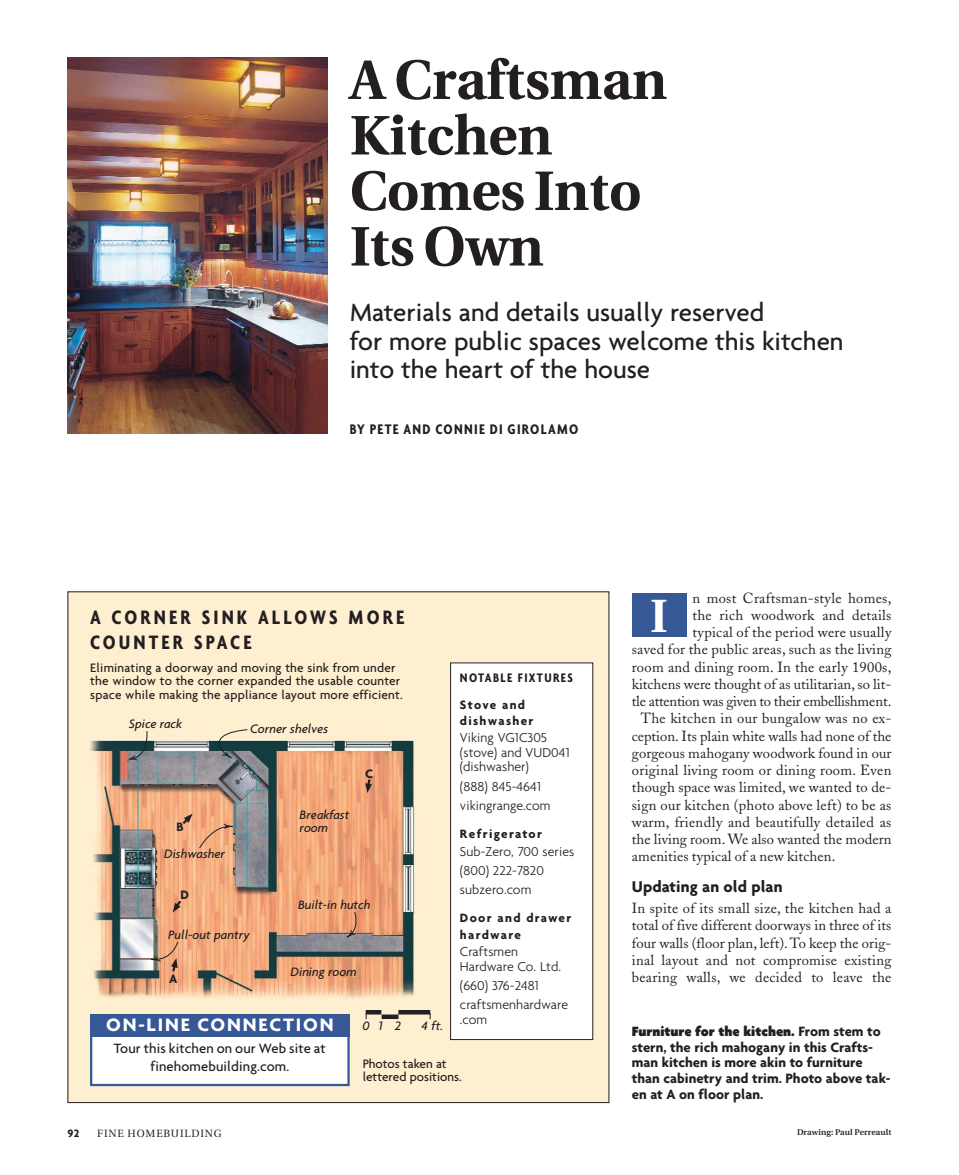
<style>
.page{position:relative;width:959px;height:1175px;background:#fff}
.page>*{position:absolute;margin:0;border:0;box-sizing:border-box;transform-origin:0 0}
.t1{font:700 55.5px/55.5px "Utopia";letter-spacing:-.005em;color:#231f20}
.t2{font:700 46.5px "Utopia";color:#fff}
.t3{font:500 27px/28.5px "Agenda";color:#231f20}
.t4{font:700 condensed 21px/25.5px "Agenda";letter-spacing:.15em;color:#231f20}
.t5{font:700 19.5px "Agenda";letter-spacing:.095em;color:#fff}
.t6{font:700 16.8px "Agenda";letter-spacing:.005em;color:#231f20}
.t7{font:700 condensed 15px "Agenda";letter-spacing:.085em;color:#231f20}
.t8{font:14.55px/17.2px "Adobe Caslon";letter-spacing:.02em;color:#231f20;text-align:justify}
.t9{font:700 14.55px/15.8px "Agenda";color:#231f20}
.t10{font:500 14.55px/17.2px "Agenda";letter-spacing:.01em;color:#231f20;text-align:center}
.t11{font:14.55px "Adobe Caslon";color:#231f20}
.t12{font:14.55px "Adobe Caslon";letter-spacing:-.015em;color:#231f20}
.t13{font:300 13.95px/19px "Agenda";letter-spacing:.005em;color:#231f20}
.t14{font:700 condensed 13.35px "Agenda";letter-spacing:.1em;color:#231f20}
.t15{font:500 13.2px/13.5px "Agenda";letter-spacing:.015em;color:#231f20}
.t16{font:italic 500 13.2px/13.4px "Agenda";color:#231f20}
.t17{font:700 13.2px "Agenda";color:#231f20}
.t18{font:700 13.05px/15.5px "Agenda";letter-spacing:.1em;color:#231f20}
.t19{font:700 11.55px "Agenda";color:#231f20}
.t20{font:10.5px "Utopia";letter-spacing:.08em;color:#231f20}
.t21{font:600 8.4px "Utopia";letter-spacing:.015em;color:#231f20}
.s1{font-weight:900}
</style>
<div class="page">
<div style="left:632px;top:593px;width:54px;height:44px;background:#365896"></div>
<img style="left:68px;top:58px;width:259px;height:375px">
<img style="left:70px;top:593px;width:537px;height:507px">
<div style="left:450px;top:663px;width:142px;height:376px;background:#fff"></div>
<div style="left:450px;top:662px;width:143px;height:378px;border:1px solid #231f20"></div>
<div style="left:91px;top:1015px;width:257px;height:70px;background:#fff"></div>
<div style="left:90px;top:1014px;width:260px;height:72px;border:2px solid #365896"></div>
<div style="left:90px;top:1014px;width:260px;height:23px;background:#365896"></div>
<img style="left:122px;top:729px;width:238px;height:233px">
<svg style="left:182px;top:813px;width:11px;height:11px"></svg>
<svg style="left:173px;top:900px;width:8px;height:12px"></svg>
<svg style="left:171px;top:958px;width:6px;height:13px"></svg>
<svg style="left:365px;top:779px;width:7px;height:14px"></svg>
<hr style="left:365px;top:1010px;width:16px;height:4px;background:#231f20">
<hr style="left:398px;top:1010px;width:32px;height:4px;background:#231f20">
<div style="left:381px;top:1014px;width:17px;height:5px;background:#231f20"></div>
<h1 class="t1" style="left:350px;top:57px;width:319px">A Craftsman<br>Kitchen<br>Comes Into<br>Its Own</h1>
<h3 class="t3" style="left:350px;top:300px;width:495px">Materials and details usually reserved<br>for more public spaces welcome this kitchen into the heart of the house</h3>
<p class="t7" style="left:350px;top:423px;width:230px">BY PETE AND CONNIE DI GIROLAMO</p>
<h3 class="t4" style="left:90px;top:606px;width:316px">A CORNER SINK ALLOWS MORE<br>COUNTER SPACE</h3>
<p class="t15" style="left:90px;top:662px;width:314px">Eliminating a doorway and moving the sink from under the window to the corner expanded the usable counter space while making the appliance layout more efficient.</p>
<p class="t16" style="left:129px;top:718px;width:55px">Spice rack</p>
<p class="t17" style="left:176px;top:821px;width:9px">B</p>
<p class="t16" style="left:164px;top:848px;width:62px">Dishwasher</p>
<p class="t17" style="left:180px;top:889px;width:10px">D</p>
<p class="t16" style="left:250px;top:723px;width:79px">Corner shelves</p>
<p class="t16" style="left:300px;top:808px;width:51px">Breakfast room</p>
<p class="t17" style="left:365px;top:768px;width:9px">C</p>
<p class="t16" style="left:298px;top:899px;width:74px">Built-in hutch</p>
<p class="t16" style="left:168px;top:928px;width:83px">Pull-out pantry</p>
<p class="t17" style="left:169px;top:973px;width:10px">A</p>
<p class="t16" style="left:290px;top:966px;width:68px">Dining room</p>
<h3 class="t5" style="left:106px;top:1017px;width:229px">ON-LINE CONNECTION</h3>
<p class="t16" style="left:362px;top:1020px;width:40px">01 2</p>
<p class="t16" style="left:421px;top:1020px;width:23px">4 ft.</p>
<p class="t14" style="left:460px;top:673px;width:114px">NOTABLE FIXTURES</p>
<p class="t18" style="left:460px;top:698px;width:75px">Stove and dishwasher</p>
<p class="t13" style="left:460px;top:731px;width:111px;line-height:14.5px">Viking VG1C305 (stove) and VUD041 (dishwasher)</p>
<p class="t13" style="left:460px;top:777px;width:92px">(888) 845-4641 vikingrange.com</p>
<p class="t18" style="left:460px;top:827px;width:84px">Refrigerator</p>
<p class="t13" style="left:460px;top:842px;width:116px">Sub-Zero, 700 series (800) 222-7820 subzero.com</p>
<p class="t18" style="left:460px;top:910px;width:113px;line-height:16.5px">Door and drawer hardware</p>
<p class="t13" style="left:460px;top:945px;width:103px;line-height:14.5px">Craftsmen<br>Hardware Co. Ltd.</p>
<p class="t13" style="left:460px;top:977px;width:110px">(660) 376-2481 craftsmenhardware</p>
<p class="t13" style="left:460px;top:1010px;width:29px">.com</p>
<p class="t10" style="left:114px;top:1041px;width:213px">Tour this kitchen on our Web site at finehomebuilding.com.</p>
<p class="t15" style="left:362px;top:1057px;width:100px">Photos taken at lettered positions.</p>
<p class="t8" style="left:692px;top:590px;width:200px">n most Craftsman-style homes,</p>
<p class="t8" style="left:692px;top:608px;width:200px">the rich woodwork and details</p>
<p class="t8" style="left:692px;top:625px;width:200px">typical of the period were usually</p>
<p class="t8" style="left:632px;top:642px;width:261px">saved for the public areas, such as the living</p>
<p class="t8" style="left:632px;top:659px;width:261px">room and dining room. In the early 1900s,</p>
<p class="t11" style="left:632px;top:678px;width:261px">kitchens were thought of as utilitarian, so lit-</p>
<p class="t12" style="left:632px;top:695px;width:261px">tle attention was given to their embellishment.</p>
<p class="t8" style="left:641px;top:711px;width:252px">The kitchen in our bungalow was no ex-</p>
<p class="t8" style="left:632px;top:728px;width:261px">ception. Its plain white walls had none of the</p>
<p class="t8" style="left:632px;top:746px;width:261px">gorgeous mahogany woodwork found in our</p>
<p class="t8" style="left:632px;top:763px;width:261px">original living room or dining room. Even</p>
<p class="t8" style="left:632px;top:780px;width:261px">though space was limited, we wanted to de-</p>
<p class="t8" style="left:632px;top:797px;width:261px">sign our kitchen (photo above left) to be as</p>
<p class="t8" style="left:632px;top:815px;width:261px">warm, friendly and beautifully detailed as</p>
<p class="t8" style="left:632px;top:832px;width:261px">the living room. We also wanted the modern</p>
<p class="t8" style="left:632px;top:849px;width:205px">amenities typical of a new kitchen.</p>
<p class="t6" style="left:632px;top:880px;width:152px">Updating an old plan</p>
<p class="t8" style="left:632px;top:901px;width:261px">In spite of its small size, the kitchen had a total of five different doorways in three of its four walls (floor plan, left). To keep the orig&shy;inal layout and not compromise existing bearing walls, we decided to leave the</p>
<h2 class="t2" style="left:650px;top:597px;width:19px">I</h2>
<p class="t9" style="left:632px;top:1024px;width:260px"><span class="s1">Furniture for the kitchen.</span> From stem to stern, the rich mahogany in this Crafts&shy;man kitchen is more akin to furniture than cabinetry and trim. Photo above tak&shy;en at A on floor plan.</p>
<p class="t19" style="left:68px;top:1128px;width:13px">92</p>
<p class="t20" style="left:97px;top:1128px;width:126px">FINE HOMEBUILDING</p>
<p class="t21" style="left:797px;top:1128px;width:96px">Drawing: Paul Perreault</p>
</div>
